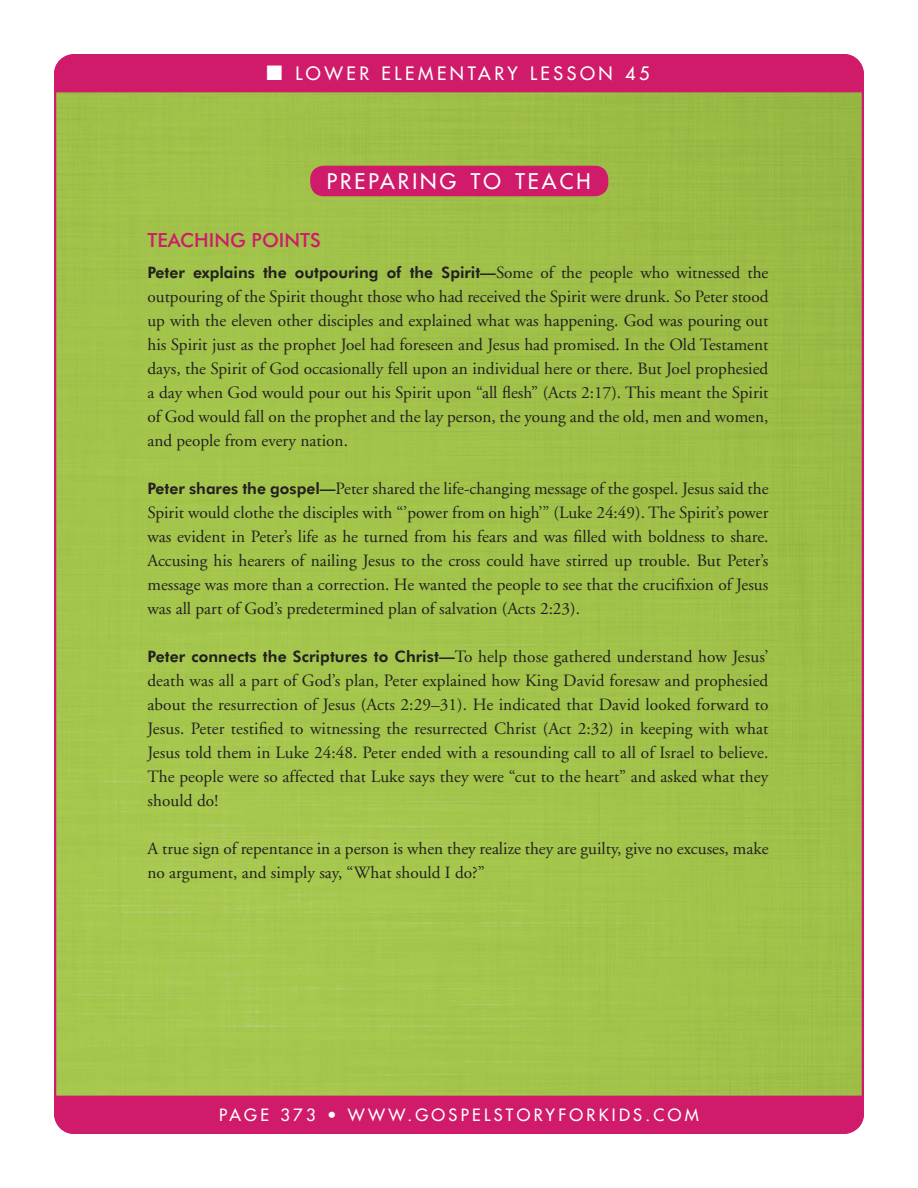
<style>
.page{position:relative;width:918px;height:1188px;background:#fff}
.page>*{position:absolute;margin:0;border:0;box-sizing:border-box;transform-origin:0 0}
.Head{font:21px "Futura";letter-spacing:.145em;color:#fff}
.LS_Teaching_Points{font:500 19.5px "Futura BT";color:#d01a6a}
.t1{font:18px "Futura";letter-spacing:.2em;color:#fff}
.TXT{font:17.25px/24px "Adobe Garamond";color:#231f20;text-align:justify}
.t2{font:16.5px "Futura";letter-spacing:.2em;color:#fff}
.TXT-2{font:800 15.75px "Futura BT";color:#231f20}
.s1{font-family:"Adobe Garamond";font-weight:400;font-size:17.25px}
.s2{font-family:"Futura BT";font-weight:800;font-size:15.75px}
</style>
<div class="page">
<img style="left:57px;top:92px;width:804px;height:1004px">
<div style="left:54px;top:54px;width:810px;height:38px;background:#d01a6a"></div>
<div style="left:54px;top:1096px;width:810px;height:38px;background:#d01a6a"></div>
<div style="left:310px;top:166px;width:298px;height:30px;background:#d01a6a;border-radius:14px"></div>
<p class="t1" style="left:266px;top:62px;width:385px">■ LOWER ELEMENTARY LESSON 45</p>
<p class="Head" style="left:327px;top:168px;width:266px">PREPARING TO TEACH</p>
<p class="LS_Teaching_Points" style="left:147px;top:228px;width:175px">TEACHING POINTS</p>
<p class="TXT-2" style="left:147px;top:263px;width:622px">Peter explains the outpouring of the Spirit—<span class="s1">Some of the people who witnessed the</span></p>
<p class="TXT" style="left:147px;top:285px;width:623px">outpouring of the Spirit thought those who had received the Spirit were drunk. So Peter stood up with the eleven other disciples and explained what was happening. God was pouring out his Spirit just as the prophet Joel had foreseen and Jesus had promised. In the Old Testament days, the Spirit of God occasionally fell upon an individual here or there. But Joel prophesied a day when God would pour out his Spirit upon “all flesh” (Acts 2:17). This meant the Spirit of God would fall on the prophet and the lay person, the young and the old, men and women, and people from every nation.</p>
<p class="TXT" style="left:147px;top:477px;width:623px"><span class="s2">Peter shares the gospel—</span>Peter shared the life-changing message of the gospel. Jesus said the Spirit would clothe the disciples with “’power from on high’” (Luke 24:49). The Spirit’s power was evident in Peter’s life as he turned from his fears and was filled with boldness to share.<br>Accusing his hearers of nailing Jesus to the cross could have stirred up trouble. But Peter’s message was more than a correction. He wanted the people to see that the crucifixion of Jesus was all part of God’s predetermined plan of salvation (Acts 2:23).</p>
<p class="TXT" style="left:147px;top:645px;width:623px"><span class="s2">Peter connects the Scriptures to Christ—</span>To help those gathered understand how Jesus’ death was all a part of God’s plan, Peter explained how King David foresaw and prophesied about the resurrection of Jesus (Acts 2:29–31). He indicated that David looked forward to Jesus. Peter testified to witnessing the resurrected Christ (Act 2:32) in keeping with what Jesus told them in Luke 24:48. Peter ended with a resounding call to all of Israel to believe.<br>The people were so affected that Luke says they were “cut to the heart” and asked what they should do!</p>
<p class="TXT" style="left:147px;top:837px;width:623px">A true sign of repentance in a person is when they realize they are guilty, give no excuses, make no argument, and simply say, “What should I do?”</p>
<p class="t2" style="left:219px;top:1104px;width:481px">PAGE 373 • WWW.GOSPELSTORYFORKIDS.COM</p>
</div>
